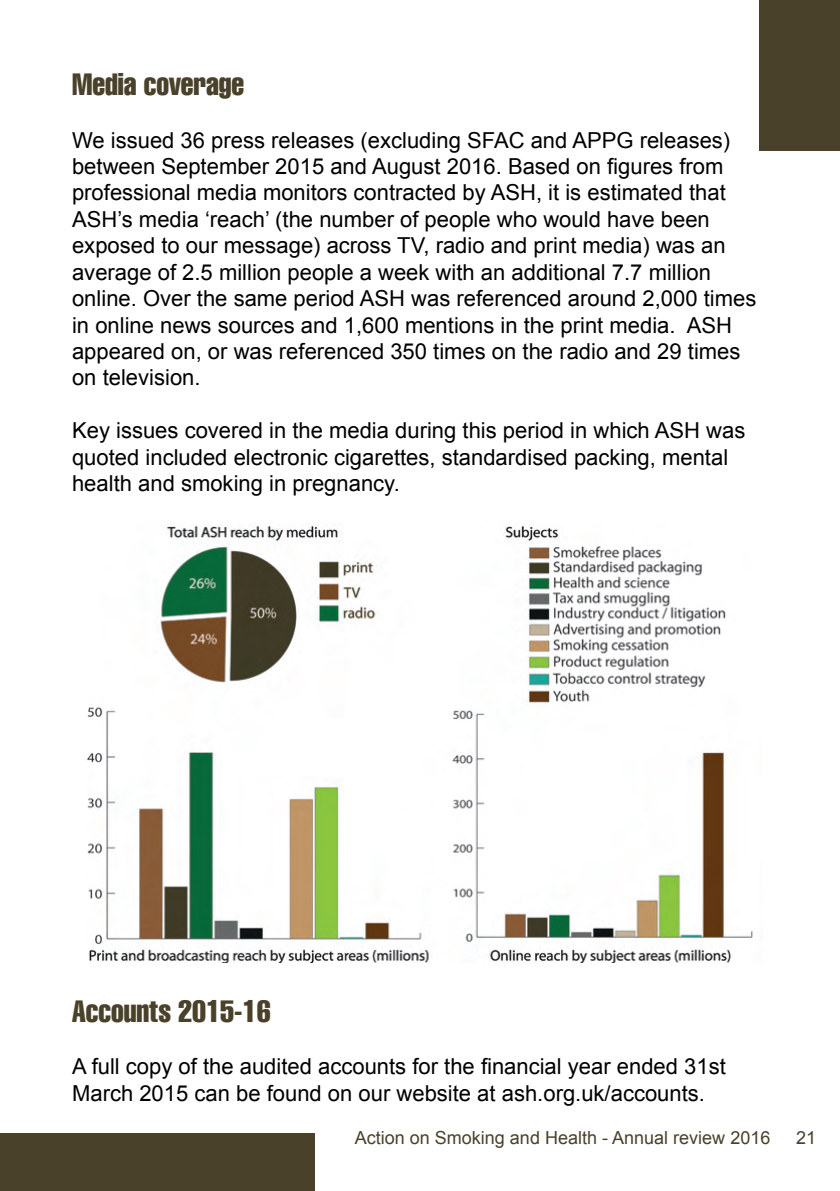
<style>
.page{position:relative;width:840px;height:1191px;background:#fff}
.page>*{position:absolute;margin:0;border:0;box-sizing:border-box;transform-origin:0 0}
.t1{font:extra-condensed 30px "Swiss 911 BT";color:#49412a}
.t2{font:22px/26.4px "Arial";color:#000}
.t3{font:18px "Arial";color:#49412a}
</style>
<div class="page">
<div style="left:0;top:1133px;width:314px;height:58px;background:#49412a"></div>
<div style="left:759px;top:0;width:80px;height:151px;background:#49412a"></div>
<img style="left:88px;top:524px;width:665px;height:438px">
<h1 class="t1" style="left:72px;top:67px;width:174px">Media coverage</h1>
<p class="t2" style="left:72px;top:127px;width:685px">We issued 36 press releases (excluding SFAC and APPG releases) between September 2015 and August 2016. Based on figures from professional media monitors contracted by ASH, it is estimated that ASH’s media ‘reach’ (the number of people who would have been exposed to our message) across TV, radio and print media) was an average of 2.5 million people a week with an additional 7.7 million online. Over the same period ASH was referenced around 2,000 times in online news sources and 1,600 mentions in the print media. ASH appeared on, or was referenced 350 times on the radio and 29 times on television.</p>
<p class="t2" style="left:72px;top:417px;width:674px">Key issues covered in the media during this period in which ASH was quoted included electronic cigarettes, standardised packing, mental health and smoking in pregnancy.</p>
<h1 class="t1" style="left:72px;top:993px;width:200px">Accounts 2015-16</h1>
<p class="t2" style="left:72px;top:1053px;width:655px">A full copy of the audited accounts for the financial year ended 31st<br>March 2015 can be found on our website at ash.org.uk/accounts.</p>
<p class="t3" style="left:354px;top:1125px;width:417px">Action on Smoking and Health - Annual review 2016</p>
<p class="t3" style="left:795px;top:1125px;width:22px">21</p>
</div>
